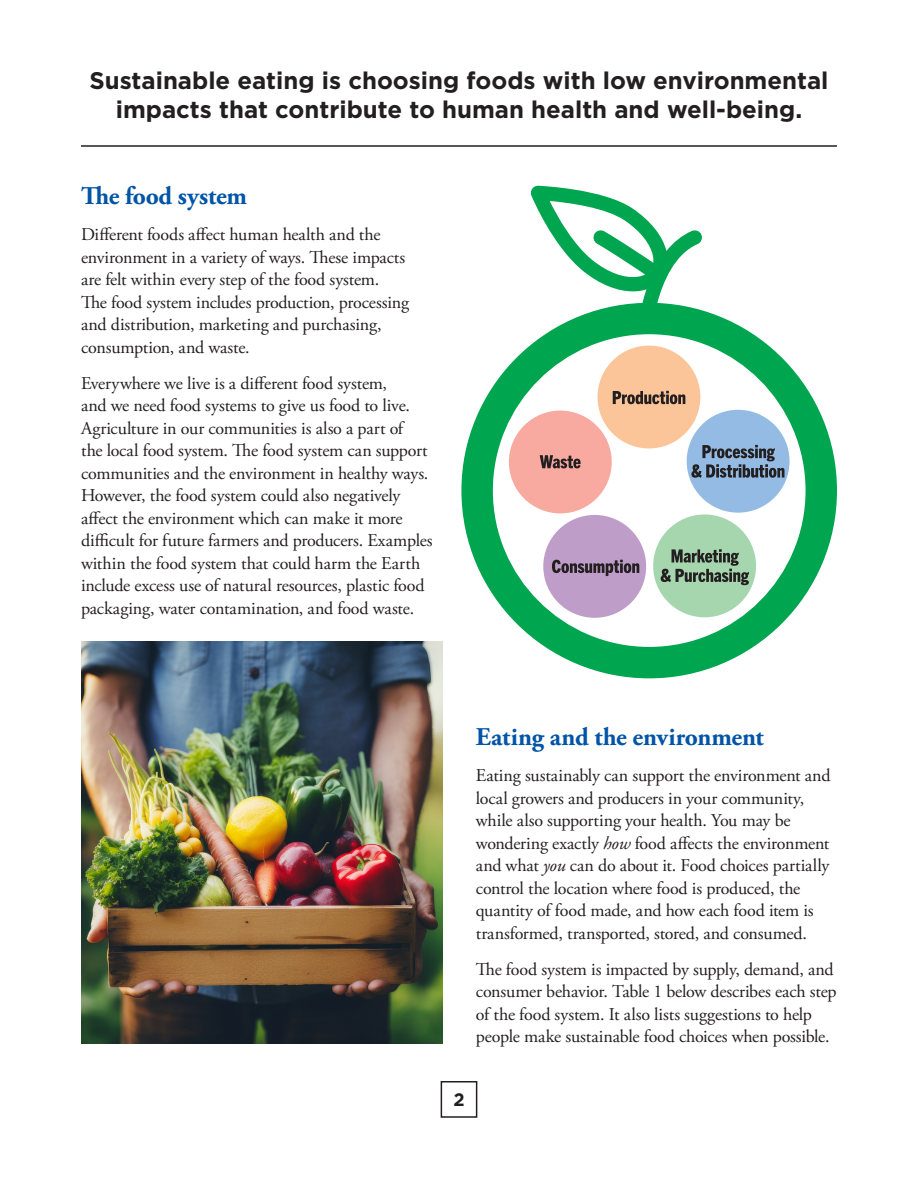
<style>
.page{position:relative;width:918px;height:1188px;background:#fff}
.page>*{position:absolute;margin:0;border:0;box-sizing:border-box;transform-origin:0 0}
.Heading_2{font:700 25.5px "Adobe Garamond Pro";letter-spacing:-.01em;color:#0154a6}
.Pullout__Top{font:700 24px/28.8px "Gotham";color:#231f20;text-align:center}
.Body{font:18px/22.5px "Adobe Garamond Pro";letter-spacing:-.01em;color:#231f20}
.t1{font:700 18px "Gotham";color:#231f20}
.s1{font-style:italic}
</style>
<div class="page">
<svg style="left:440px;top:1081px;width:38px;height:37px"></svg>
<svg style="left:461px;top:186px;width:376px;height:492px"></svg>
<svg style="left:552px;top:560px;width:87px;height:16px"></svg>
<svg style="left:540px;top:455px;width:41px;height:13px"></svg>
<svg style="left:613px;top:391px;width:72px;height:13px"></svg>
<svg style="left:691px;top:445px;width:93px;height:33px;background:#698099"></svg>
<svg style="left:661px;top:549px;width:88px;height:36px;background:#77957b"></svg>
<hr style="left:81px;top:145px;width:756px;height:2px;background:#231f20">
<img style="left:81px;top:641px;width:361px;height:402px">
<p class="Pullout__Top" style="left:89px;top:66px;width:741px">Sustainable eating is choosing foods with low environmental impacts that contribute to human health and well-being.</p>
<p class="Heading_2" style="left:81px;top:181px;width:168px">The food system</p>
<p class="Body" style="left:81px;top:224px;width:330px">Different foods affect human health and the environment in a variety of ways. These impacts are felt within every step of the food system.<br>The food system includes production, processing and distribution, marketing and purchasing, consumption, and waste.</p>
<p class="Body" style="left:81px;top:372px;width:353px">Everywhere we live is a different food system,<br>and we need food systems to give us food to live.<br>Agriculture in our communities is also a part of<br>the local food system. The food system can support communities and the environment in healthy ways.<br>However, the food system could also negatively affect the environment which can make it more difficult for future farmers and producers. Examples within the food system that could harm the Earth include excess use of natural resources, plastic food packaging, water contamination, and food waste.</p>
<p class="Heading_2" style="left:476px;top:723px;width:289px">Eating and the environment</p>
<p class="Body" style="left:476px;top:765px;width:356px">Eating sustainably can support the environment and local growers and producers in your community, while also supporting your health. You may be wondering exactly <span class="s1">how</span> food affects the environment and what <span class="s1">you</span> can do about it. Food choices partially control the location where food is produced, the quantity of food made, and how each food item is transformed, transported, stored, and consumed.</p>
<p class="Body" style="left:476px;top:959px;width:362px">The food system is impacted by supply, demand, and consumer behavior. Table 1 below describes each step of the food system. It also lists suggestions to help people make sustainable food choices when possible.</p>
<p class="t1" style="left:453px;top:1087px;width:13px">2</p>
</div>
